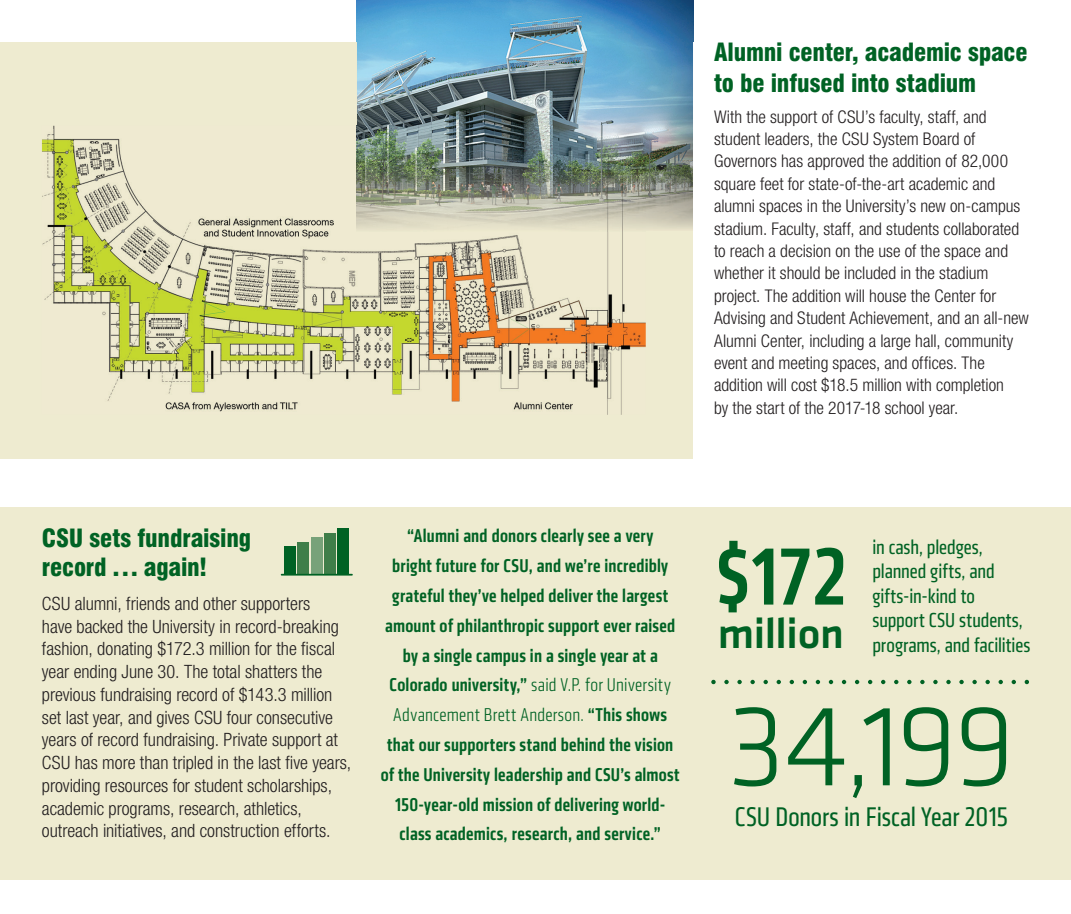
<style>
.page{position:relative;width:1071px;height:914px;background:#fff}
.page>*{position:absolute;margin:0;border:0;box-sizing:border-box;transform-origin:0 0}
.t1{font:300 119px "Klavika";color:#006224}
.t2{font:500 condensed 84px "Klavika";color:#006224}
.t3{font:500 43.75px "Klavika";letter-spacing:-.01em;color:#006224}
.t4{font:condensed 28px "Klavika";letter-spacing:-.005em;color:#006224}
.t5{font:900 condensed 24.5px/29.8px "Swiss 721 BT";letter-spacing:-.01em;color:#006224}
.t6{font:condensed 21px/24.5px "Klavika";color:#006224}
.t7{font:500 condensed 19.25px/29.8px "Klavika";letter-spacing:.015em;color:#006224;text-align:center}
.t8{font:300 condensed 18.38px/22.8px "Helvetica Neue LT Std";color:#231f20}
.t9{font:300 condensed 17.5px/22.4px "Helvetica Neue LT Std";color:#231f20}
.s1{font-weight:300}
</style>
<div class="page">
<div style="left:0;top:507px;width:1071px;height:372px;background:#eeebd0"></div>
<div style="left:338px;top:528px;width:11px;height:46px;background:#006224"></div>
<div style="left:324px;top:533px;width:12px;height:41px;background:#3f7e49"></div>
<div style="left:311px;top:537px;width:12px;height:37px;background:#77a279"></div>
<div style="left:298px;top:542px;width:11px;height:32px;background:#3f7e49"></div>
<div style="left:284px;top:545px;width:12px;height:29px;background:#006224"></div>
<hr style="left:281px;top:574px;width:72px;height:1px;background:#006224">
<svg style="left:711px;top:679px;width:318px;height:5px"></svg>
<div style="left:0;top:42px;width:693px;height:416px;background:#eeebd0"></div>
<img style="left:42px;top:126px;width:604px;height:289px">
<img style="left:357px;top:0;width:336px;height:230px">
<img style="left:357px;top:126px;width:289px;height:105px">
<h3 class="t5" style="left:714px;top:36px;width:315px;line-height:31.5px">Alumni center, academic space to be infused into stadium</h3>
<p class="t9" style="left:714px;top:105px;width:316px">With the support of CSU’s faculty, staff, and student leaders, the CSU System Board of Governors has approved the addition of 82,000 square feet for state-of-the-art academic and alumni spaces in the University’s new on-campus stadium. Faculty, staff, and students collaborated to reach a decision on the use of the space and whether it should be included in the stadium project. The addition will house the Center for Advising and Student Achievement, and an all-new Alumni Center, including a large hall, community event and meeting spaces, and offices. The addition will cost $18.5 million with completion<br>by the start of the 2017-18 school year.</p>
<h3 class="t5" style="left:42px;top:523px;width:211px">CSU sets fundraising record . . . again!</h3>
<p class="t8" style="left:42px;top:591px;width:311px">CSU alumni, friends and other supporters<br>have backed the University in record-breaking fashion, donating $172.3 million for the fiscal year ending June 30. The total shatters the previous fundraising record of $143.3 million set last year, and gives CSU four consecutive years of record fundraising. Private support at CSU has more than tripled in the last five years, providing resources for student scholarships, academic programs, research, athletics, outreach initiatives, and construction efforts.</p>
<p class="t7" style="left:381px;top:521px;width:301px">“Alumni and donors clearly see a very<br>bright future for CSU, and we’re incredibly grateful they’ve helped deliver the largest amount of philanthropic support ever raised by a single campus in a single year at a Colorado university,” <span class="s1">said V.P. for University Advancement Brett Anderson.</span> “This shows that our supporters stand behind the vision of the University leadership and CSU’s almost 150-year-old mission of delivering world&shy;class academics, research, and service.”</p>
<h2 class="t2" style="left:716px;top:524px;width:132px">$172</h2>
<h3 class="t3" style="left:718px;top:604px;width:128px">million</h3>
<p class="t6" style="left:872px;top:535px;width:159px">in cash, pledges, planned gifts, and gifts-in-kind to support CSU students, programs, and facilities</p>
<h1 class="t1" style="left:728px;top:674px;width:290px">34,199</h1>
<h3 class="t4" style="left:735px;top:800px;width:275px">CSU Donors in Fiscal Year 2015</h3>
</div>
